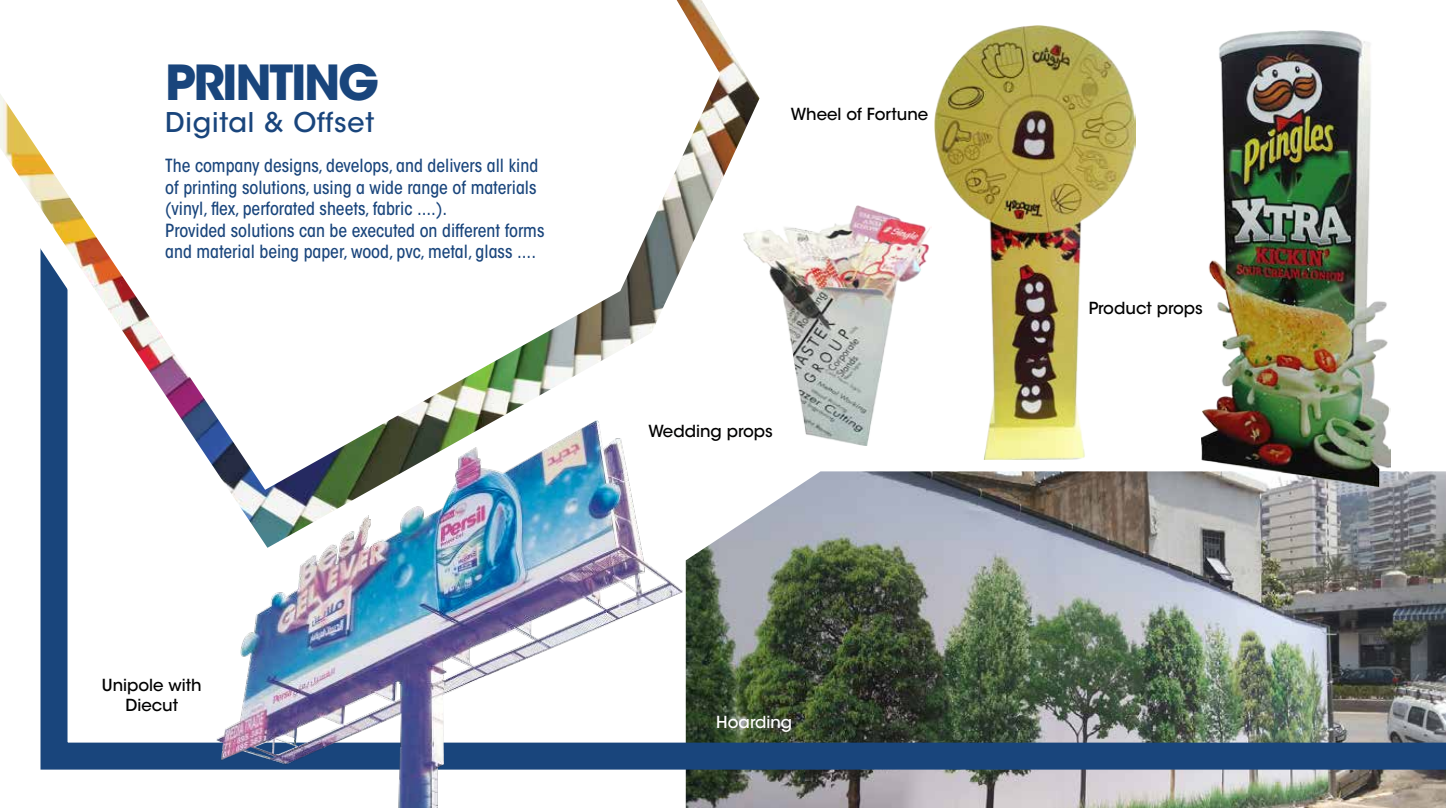
<style>
.page{position:relative;width:1446px;height:808px;background:#fff}
.page>*{position:absolute;margin:0;border:0;box-sizing:border-box;transform-origin:0 0}
.t1{font:700 48px "ITC Avant Garde Std";letter-spacing:-.05em;color:#19457c}
.t2{font:500 27px "ITC Avant Garde Std";letter-spacing:.03em;color:#19457c}
.t3{font:500 condensed 18px/21.6px "ITC Avant Garde Std";color:#19457c}
.t4{font:500 16.5px/19.8px "ITC Avant Garde Std";color:#000101;text-align:center}
.t5{font:500 16.5px "ITC Avant Garde Std";color:#fff}
</style>
<div class="page">
<img style="left:686px;top:783px;width:760px;height:25px">
<img style="left:40px;top:25px;width:1406px;height:758px">
<svg style="left:40px;top:25px;width:770px;height:582px"></svg>
<img style="left:40px;top:25px;width:719px;height:523px">
<svg style="left:0;top:0;width:720px;height:490px"></svg>
<img style="left:1201px;top:31px;width:189px;height:455px">
<img style="left:934px;top:26px;width:201px;height:434px">
<img style="left:216px;top:421px;width:466px;height:387px">
<h1 class="t1" style="left:165px;top:51px;width:215px">PRINTING</h1>
<h2 class="t2" style="left:165px;top:105px;width:210px">Digital &amp; Offset</h2>
<p class="t3" style="left:165px;top:155px;width:381px">The company designs, develops, and delivers all kind of printing solutions, using a wide range of materials (vinyl, flex, perforated sheets, fabric ....).<br>Provided solutions can be executed on different forms and material being paper, wood, pvc, metal, glass ....</p>
<p class="t4" style="left:102px;top:675px;width:101px">Unipole with<br>Diecut</p>
<p class="t4" style="left:791px;top:104px;width:139px">Wheel of Fortune</p>
<p class="t4" style="left:648px;top:421px;width:126px">Wedding props</p>
<p class="t5" style="left:716px;top:711px;width:77px">Hoarding</p>
<p class="t4" style="left:1088px;top:299px;width:116px">Product props</p>
</div>
